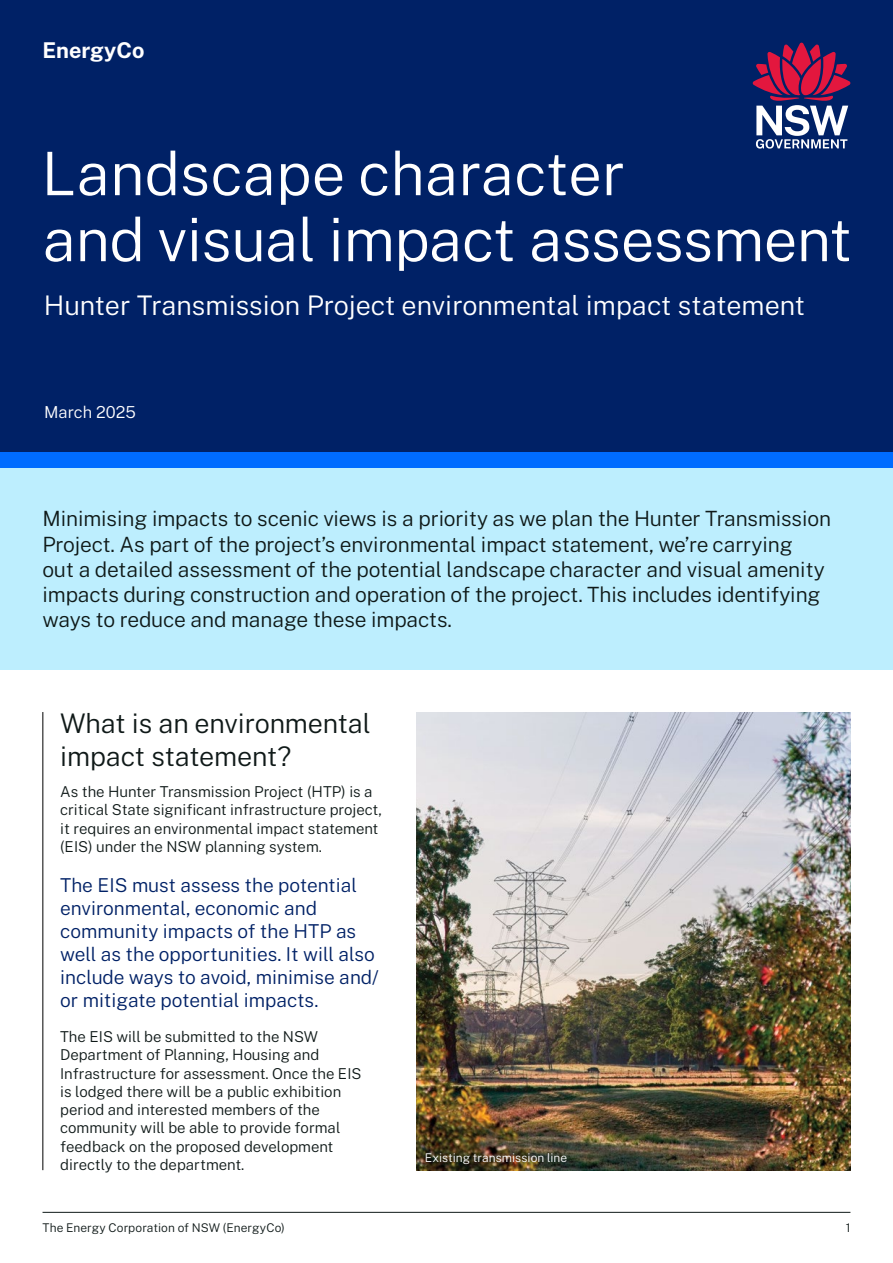
<style>
.page{position:relative;width:893px;height:1263px;background:#fff}
.page>*{position:absolute;margin:0;border:0;box-sizing:border-box;transform-origin:0 0}
.t1{font:300 60px/66px "Public Sans";letter-spacing:-.01em;color:#fff}
.t2{font:300 27px "Public Sans";color:#fff}
.t3{font:300 27px/33px "Public Sans";letter-spacing:-.005em;color:#0f1918}
.t4{font:700 21.75px "Public Sans";color:#fff}
.t5{font:300 21px/25.2px "Public Sans";letter-spacing:-.005em;color:#0f1918}
.t6{font:300 19.2px/23px "Public Sans";color:#002166}
.t7{font:300 16.5px "Public Sans";color:#fff}
.t8{font:300 15px/18.3px "Public Sans";color:#0f1918}
.t9{font:300 12px "Public Sans";letter-spacing:.005em;color:#0f1918}
.t10{font:300 12px "Public Sans";color:#fff}
</style>
<div class="page">
<div style="left:0;top:452px;width:893px;height:17px;background:#006cff"></div>
<div style="left:0;top:469px;width:893px;height:201px;background:#bdeefe"></div>
<hr style="left:43px;top:1212px;width:807px;height:1px;background:#0f1918">
<hr style="left:43px;top:712px;width:1px;height:458px;background:#000">
<div style="left:0;top:0;width:893px;height:452px;background:#002166"></div>
<svg style="left:753px;top:43px;width:97px;height:106px"></svg>
<img style="left:416px;top:712px;width:434px;height:458px">
<div style="left:415px;top:1141px;width:162px;height:33px;background:#000;opacity:.75"></div>
<p class="t4" style="left:43px;top:35px;width:104px">EnergyCo</p>
<h1 class="t1" style="left:41px;top:137px;width:812px">Landscape character<br>and visual impact assessment</h1>
<p class="t2" style="left:44px;top:286px;width:763px">Hunter Transmission Project environmental impact statement</p>
<p class="t7" style="left:44px;top:400px;width:93px">March 2025</p>
<p class="t5" style="left:43px;top:505px;width:790px">Minimising impacts to scenic views is a priority as we plan the Hunter Transmission Project. As part of the project’s environmental impact statement, we’re carrying<br>out a detailed assessment of the potential landscape character and visual amenity impacts during construction and operation of the project. This includes identifying ways to reduce and manage these impacts.</p>
<h2 class="t3" style="left:60px;top:705px;width:312px">What is an environmental impact statement?</h2>
<p class="t8" style="left:60px;top:781px;width:323px">As the Hunter Transmission Project (HTP) is a critical State significant infrastructure project, it requires an environmental impact statement (EIS) under the NSW planning system.</p>
<p class="t6" style="left:60px;top:872px;width:320px">The EIS must assess the potential environmental, economic and community impacts of the HTP as well as the opportunities. It will also include ways to avoid, minimise and/ or mitigate potential impacts.</p>
<p class="t8" style="left:60px;top:1026px;width:303px">The EIS will be submitted to the NSW Department of Planning, Housing and Infrastructure for assessment. Once the EIS is lodged there will be a public exhibition period and interested members of the community will be able to provide formal feedback on the proposed development directly to the department.</p>
<p class="t10" style="left:425px;top:1148px;width:144px">Existing transmission line</p>
<p class="t9" style="left:43px;top:1219px;width:244px">The Energy Corporation of NSW (EnergyCo)</p>
<p class="t9" style="left:846px;top:1219px;width:6px">1</p>
</div>
